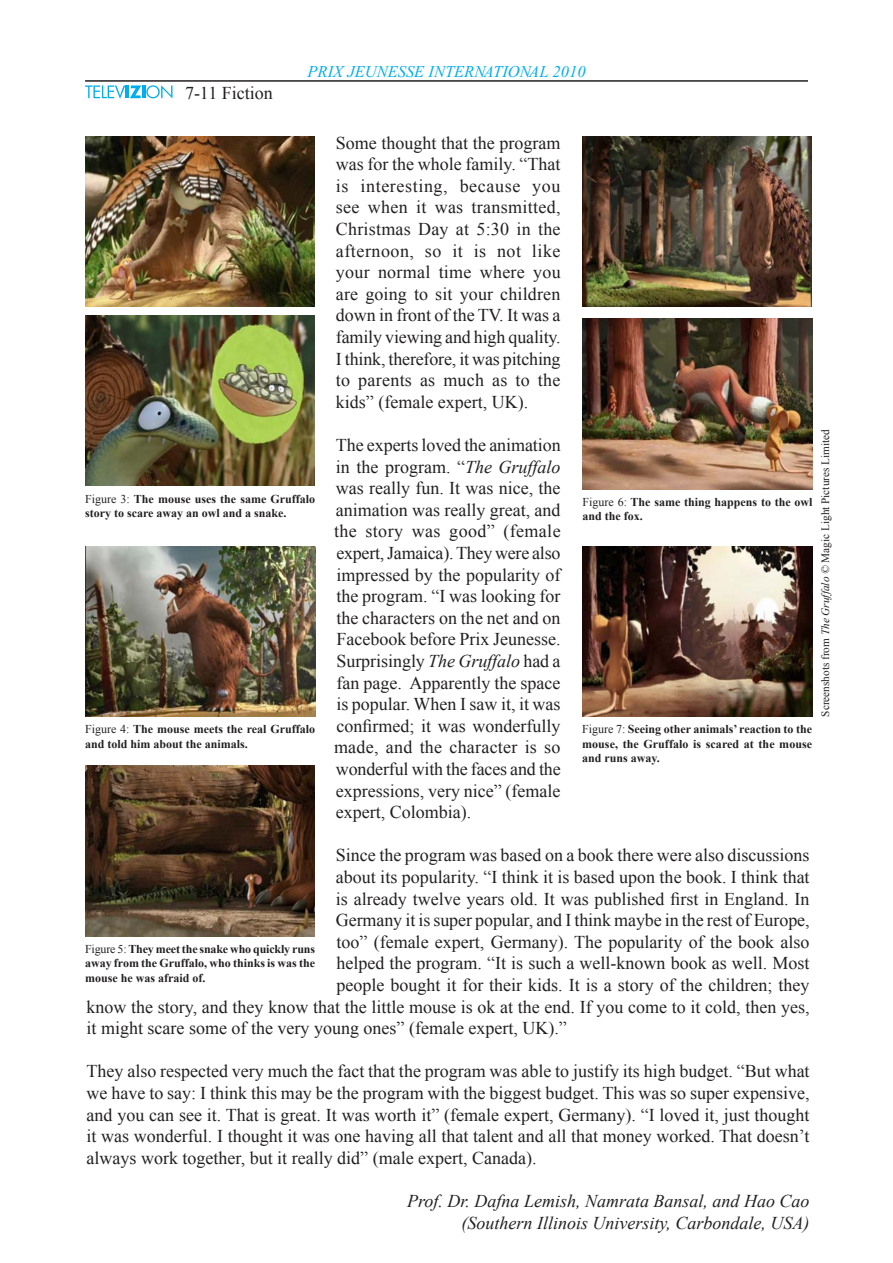
<style>
.page{position:relative;width:893px;height:1263px;background:#fff}
.page>*{position:absolute;margin:0;border:0;box-sizing:border-box;transform-origin:0 0}
.t1{font:18px/21.6px "Times New Roman";color:#231f20;text-align:justify}
.t2{font:italic 18px/21.6px "Times New Roman";color:#231f20;text-align:right}
.t3{font:italic 16.5px "Times New Roman CE";color:#00aeef}
.t4{font:700 12px/14.4px "Times New Roman";color:#231f20}
.t5{font:11.25px "Times New Roman";color:#231f20}
.s1{font-style:italic}
.s2{font-weight:400}
</style>
<div class="page">
<hr style="left:85px;top:80px;width:723px;height:2px;background:#231f20">
<svg style="left:85px;top:85px;width:87px;height:14px"></svg>
<img style="left:85px;top:316px;width:230px;height:170px">
<img style="left:85px;top:546px;width:230px;height:170px">
<img style="left:85px;top:766px;width:230px;height:170px">
<img style="left:582px;top:136px;width:230px;height:170px">
<img style="left:583px;top:319px;width:229px;height:170px">
<img style="left:583px;top:546px;width:229px;height:171px">
<img style="left:85px;top:136px;width:230px;height:170px">
<p class="t1" style="left:185px;top:82px;width:89px">7-11 Fiction</p>
<p class="t3" style="left:308px;top:62px;width:280px">PRIX JEUNESSE INTERNATIONAL 2010</p>
<p class="t1" style="left:336px;top:131px;width:226px">Some thought that the program was for the whole family. “That is interesting, because you see when it was transmitted, Christmas Day at 5:30 in the afternoon, so it is not like your normal time where you are going to sit your children down in front of the TV. It was a family viewing and high quality.<br>I think, therefore, it was pitching to parents as much as to the kids” (female expert, UK).</p>
<p class="t1" style="left:334px;top:434px;width:228px">The experts loved the animation in the program. “<span class="s1">The Gruffalo </span>was really fun. It was nice, the animation was really great, and the story was good” (female expert, Jamaica). They were also impressed by the popularity of the program. “I was looking for the characters on the net and on Facebook before Prix Jeunesse.<br>Surprisingly <span class="s1">The Gruffalo</span> had a fan page. Apparently the space is popular. When I saw it, it was confirmed; it was wonderfully made, and the character is so wonderful with the faces and the expressions, very nice” (female expert, Colombia).</p>
<p class="t1" style="left:336px;top:844px;width:475px">Since the program was based on a book there were also discussions</p>
<p class="t1" style="left:336px;top:866px;width:475px">about its popularity. “I think it is based upon the book. I think that</p>
<p class="t1" style="left:336px;top:887px;width:475px">is already twelve years old. It was published first in England. In</p>
<p class="t1" style="left:336px;top:909px;width:475px">Germany it is super popular, and I think maybe in the rest of Europe,</p>
<p class="t1" style="left:336px;top:931px;width:475px">too” (female expert, Germany). The popularity of the book also</p>
<p class="t1" style="left:336px;top:952px;width:475px">helped the program. “It is such a well-known book as well. Most</p>
<p class="t1" style="left:336px;top:974px;width:475px">people bought it for their kids. It is a story of the children; they</p>
<p class="t1" style="left:87px;top:995px;width:725px">know the story, and they know that the little mouse is ok at the end. If you come to it cold, then yes,</p>
<p class="t1" style="left:87px;top:1017px;width:482px">it might scare some of the very young ones” (female expert, UK).”</p>
<p class="t1" style="left:87px;top:1060px;width:725px">They also respected very much the fact that the program was able to justify its high budget. “But what we have to say: I think this may be the program with the biggest budget. This was so super expensive, and you can see it. That is great. It was worth it” (female expert, Germany). “I loved it, just thought it was wonderful. I thought it was one having all that talent and all that money worked. That doesn’t always work together, but it really did” (male expert, Canada).</p>
<p class="t2" style="left:407px;top:1190px;width:404px">Prof. Dr. Dafna Lemish, Namrata Bansal, and Hao Cao (Southern Illinois University, Carbondale, USA)</p>
<p class="t4" style="left:85px;top:491px;width:232px"><span class="s2">Figure 3:</span> The mouse uses the same Gruffalo story to scare away an owl and a snake.</p>
<p class="t4" style="left:583px;top:494px;width:232px"><span class="s2">Figure 6:</span> The same thing happens to the owl and the fox.</p>
<p class="t4" style="left:85px;top:722px;width:232px"><span class="s2">Figure 4:</span> The mouse meets the real Gruffalo and told him about the animals.</p>
<p class="t4" style="left:582px;top:722px;width:232px;text-align:justify"><span class="s2">Figure 7:</span> Seeing other animals’ reaction to the mouse, the Gruffalo is scared at the mouse and runs away.</p>
<p class="t4" style="left:85px;top:941px;width:232px;text-align:justify"><span class="s2">Figure 5:</span> They meet the snake who quickly runs away from the Gruffalo, who thinks is was the mouse he was afraid of.</p>
<p class="t5" style="left:818px;top:716px;width:289px;rotate:-90deg">Screenshots from <span class="s1">The Gruffalo ©</span> Magic Light Pictures Limited</p>
</div>
